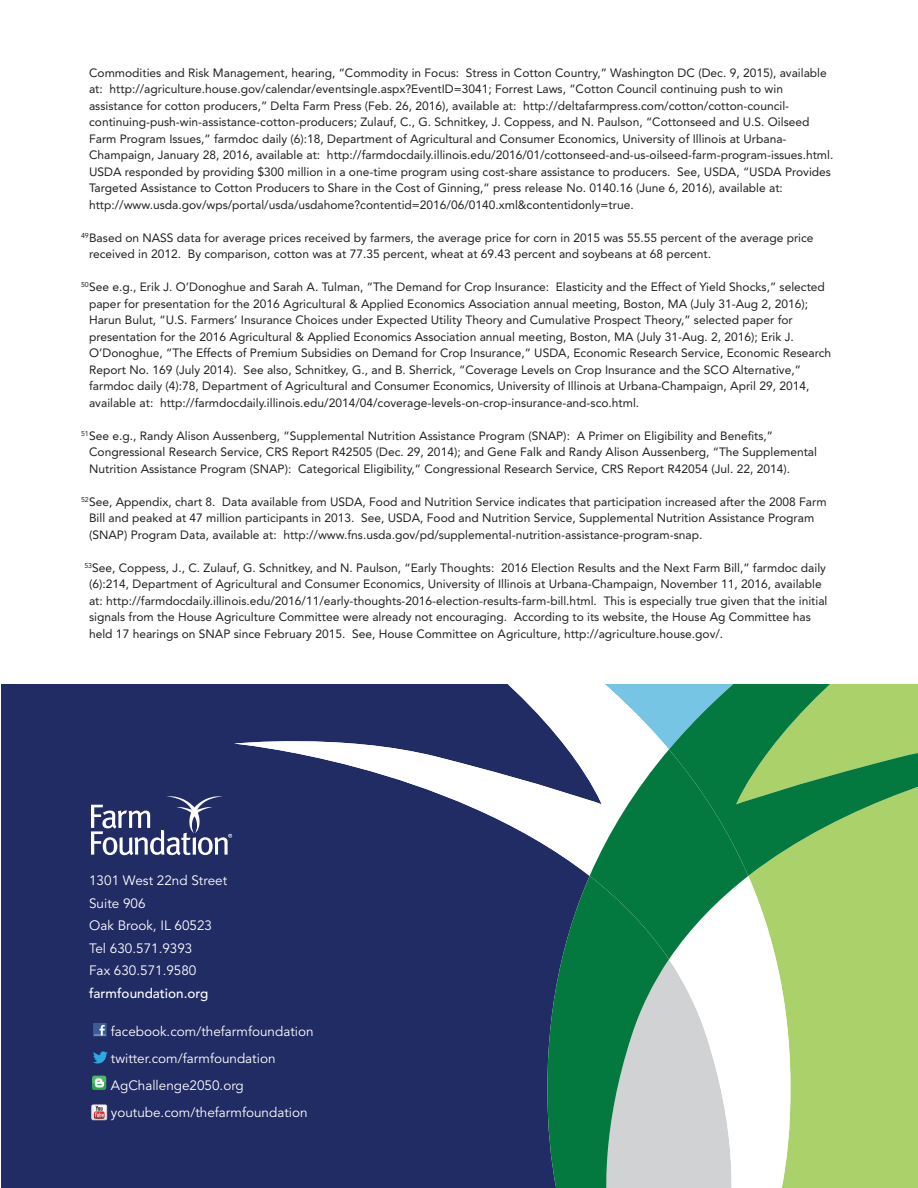
<style>
.page{position:relative;width:918px;height:1188px;background:#fff}
.page>*{position:absolute;margin:0;border:0;box-sizing:border-box;transform-origin:0 0}
.t1{font:13.5px/22.5px "Avenir";color:#fff}
.t2{font:500 13.5px "Avenir";color:#fff}
.t3{font:12px/16.5px "Avenir";color:#231f20}
</style>
<div class="page">
<div style="left:1px;top:876px;width:543px;height:312px;background:#212b64"></div>
<svg style="left:1px;top:685px;width:543px;height:191px;background:#374073"></svg>
<svg style="left:544px;top:685px;width:374px;height:503px"></svg>
<svg style="left:91px;top:796px;width:141px;height:59px"></svg>
<img style="left:92px;top:1076px;width:14px;height:14px">
<svg style="left:93px;top:1051px;width:15px;height:13px"></svg>
<div style="left:93px;top:1023px;width:14px;height:13px;background:#3b5b99"></div>
<svg style="left:94px;top:1025px;width:12px;height:10px"></svg>
<svg style="left:92px;top:1105px;width:15px;height:15px"></svg>
<p class="t3" style="left:89px;top:64px;width:746px">Commodities and Risk Management, hearing, “Commodity in Focus: Stress in Cotton Country,” Washington DC (Dec. 9, 2015), available at: http://agriculture.house.gov/calendar/eventsingle.aspx?EventID=3041; Forrest Laws, “Cotton Council continuing push to win assistance for cotton producers,” Delta Farm Press (Feb. 26, 2016), available at: http://deltafarmpress.com/cotton/cotton-council&shy;continuing-push-win-assistance-cotton-producers; Zulauf, C., G. Schnitkey, J. Coppess, and N. Paulson, “Cottonseed and U.S. Oilseed Farm Program Issues,” farmdoc daily (6):18, Department of Agricultural and Consumer Economics, University of Illinois at Urbana-Champaign, January 28, 2016, available at: http://farmdocdaily.illinois.edu/2016/01/cottonseed-and-us-oilseed-farm-program-issues.html.<br>USDA responded by providing $300 million in a one-time program using cost-share assistance to producers. See, USDA, “USDA Provides Targeted Assistance to Cotton Producers to Share in the Cost of Ginning,” press release No. 0140.16 (June 6, 2016), available at: http://www.usda.gov/wps/portal/usda/usdahome?contentid=2016/06/0140.xml&amp;contentidonly=true.</p>
<p class="t3" style="left:89px;top:229px;width:726px;text-indent:-8px"><sup>49</sup>Based on NASS data for average prices received by farmers, the average price for corn in 2015 was 55.55 percent of the average price received in 2012. By comparison, cotton was at 77.35 percent, wheat at 69.43 percent and soybeans at 68 percent.</p>
<p class="t3" style="left:89px;top:279px;width:744px;text-indent:-8px"><sup>50</sup>See e.g., Erik J. O’Donoghue and Sarah A. Tulman, “The Demand for Crop Insurance: Elasticity and the Effect of Yield Shocks,” selected paper for presentation for the 2016 Agricultural &amp; Applied Economics Association annual meeting, Boston, MA (July 31-Aug 2, 2016); Harun Bulut, “U.S. Farmers’ Insurance Choices under Expected Utility Theory and Cumulative Prospect Theory,” selected paper for presentation for the 2016 Agricultural &amp; Applied Economics Association annual meeting, Boston, MA (July 31-Aug. 2, 2016); Erik J.<br>O’Donoghue, “The Effects of Premium Subsidies on Demand for Crop Insurance,” USDA, Economic Research Service, Economic Research Report No. 169 (July 2014). See also, Schnitkey, G., and B. Sherrick, “Coverage Levels on Crop Insurance and the SCO Alternative,” farmdoc daily (4):78, Department of Agricultural and Consumer Economics, University of Illinois at Urbana-Champaign, April 29, 2014, available at: http://farmdocdaily.illinois.edu/2014/04/coverage-levels-on-crop-insurance-and-sco.html.</p>
<p class="t3" style="left:89px;top:427px;width:729px;text-indent:-8px"><sup>51</sup>See e.g., Randy Alison Aussenberg, “Supplemental Nutrition Assistance Program (SNAP): A Primer on Eligibility and Benefits,”<br>Congressional Research Service, CRS Report R42505 (Dec. 29, 2014); and Gene Falk and Randy Alison Aussenberg, “The Supplemental<br>Nutrition Assistance Program (SNAP): Categorical Eligibility,” Congressional Research Service, CRS Report R42054 (Jul. 22, 2014).</p>
<p class="t3" style="left:89px;top:493px;width:739px;text-indent:-8px"><sup>52</sup>See, Appendix, chart 8. Data available from USDA, Food and Nutrition Service indicates that participation increased after the 2008 Farm<br>Bill and peaked at 47 million participants in 2013. See, USDA, Food and Nutrition Service, Supplemental Nutrition Assistance Program (SNAP) Program Data, available at: http://www.fns.usda.gov/pd/supplemental-nutrition-assistance-program-snap.</p>
<p class="t3" style="left:89px;top:559px;width:740px;text-indent:-5px"><sup>53</sup>See, Coppess, J., C. Zulauf, G. Schnitkey, and N. Paulson, “Early Thoughts: 2016 Election Results and the Next Farm Bill,” farmdoc daily (6):214, Department of Agricultural and Consumer Economics, University of Illinois at Urbana-Champaign, November 11, 2016, available at: http://farmdocdaily.illinois.edu/2016/11/early-thoughts-2016-election-results-farm-bill.html. This is especially true given that the initial signals from the House Agriculture Committee were already not encouraging. According to its website, the House Ag Committee has held 17 hearings on SNAP since February 2015. See, House Committee on Agriculture, http://agriculture.house.gov/.</p>
<p class="t1" style="left:89px;top:870px;width:140px">1301 West 22nd Street<br>Suite 906<br>Oak Brook, IL 60523<br>Tel 630.571.9393<br>Fax 630.571.9580</p>
<p class="t2" style="left:89px;top:986px;width:121px">farmfoundation.org</p>
<p class="t1" style="left:111px;top:1019px;width:204px;line-height:27px">facebook.com/thefarmfoundation twitter.com/farmfoundation<br>AgChallenge2050.org youtube.com/thefarmfoundation</p>
</div>
